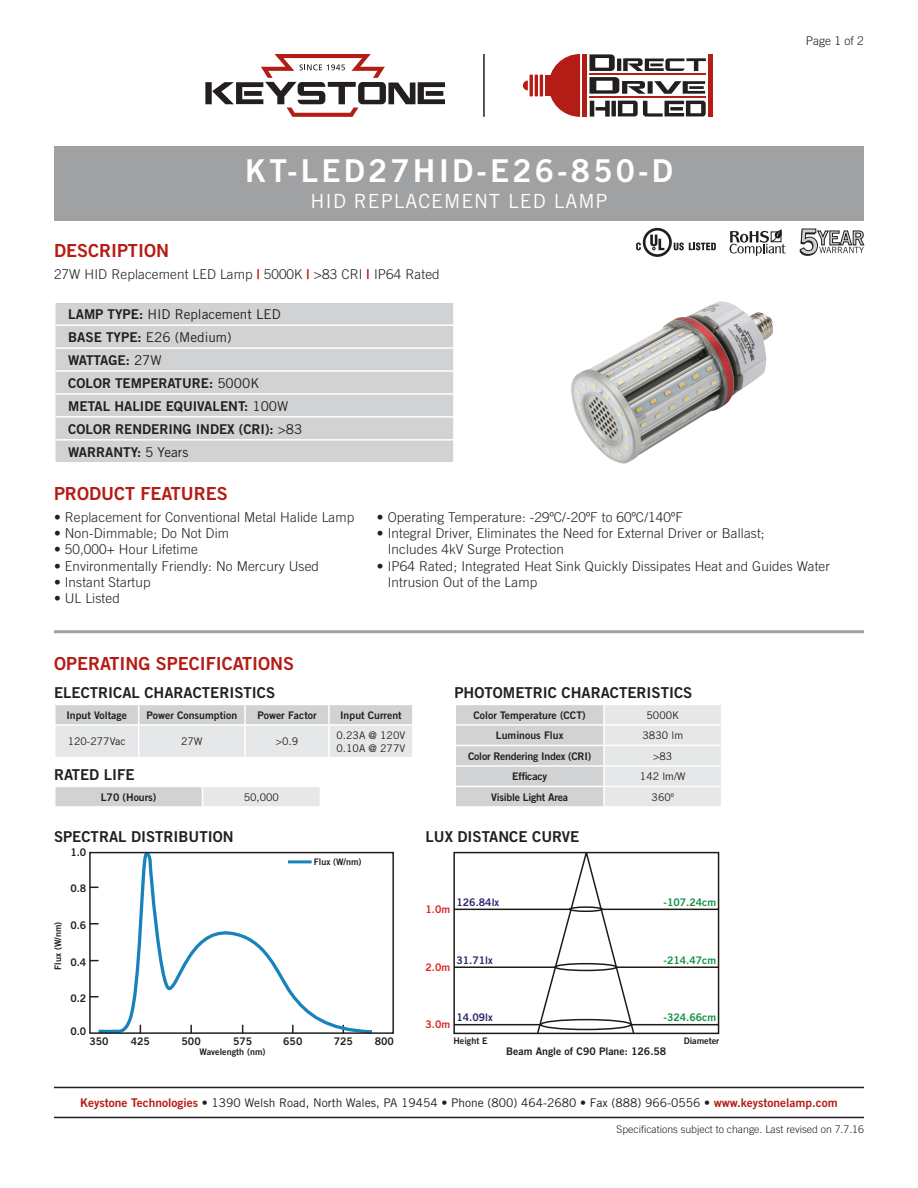
<style>
.page{position:relative;width:918px;height:1188px;background:#fff}
.page>*{position:absolute;margin:0;border:0;box-sizing:border-box;transform-origin:0 0}
.t1{font:31.5px "Trade Gothic Bold Two";letter-spacing:.1em;color:#fff}
.t2{font:19.5px "Trade Gothic";letter-spacing:.05em;color:#fff}
.t3{font:18px "Trade Gothic Bold Two";color:#b41d15}
.t4{font:15px "Trade Gothic Bold Two";color:#231f20}
.t5{font:300 13.5px/16.2px "Trade Gothic";letter-spacing:.01em;color:#231f20}
.t6{font:13.5px "Trade Gothic Bold Two";color:#231f20}
.t7{font:13.5px "Trade Gothic";color:#231f20}
.t8{font:13.5px "Trade Gothic Bold Two";letter-spacing:-.02em;color:#231f20}
.t9{font:12px "Trade Gothic";color:#231f20}
.t10{font:300 12px "Trade Gothic";color:#231f20}
.t11{font:10.5px "Trade Gothic Bold Two";color:#231f20}
.t12{font:10.5px "Trade Gothic";color:#231f20}
.t13{font:300 10.5px "Trade Gothic";color:#231f20}
.t14{font:10.5px "Trade Gothic Bold Two";letter-spacing:-.02em;color:#231f20}
.t15{font:10.5px "Trade Gothic Bold Two";color:#109346}
.t16{font:10.5px "Trade Gothic Bold Two";color:#2c276c}
.t17{font:10.5px "Trade Gothic Bold Two";color:#da2726}
.t18{font:9px "Trade Gothic Bold Two";color:#231f20}
.s1{font-family:"Trade Gothic Bold Two";font-weight:400;color:#b41d15}
.s2{font-family:"Trade Gothic Bold Two"}
.s3{font-family:"Trade Gothic"}
.s4{font-family:"Trade Gothic Bold Two";color:#b41d15}
</style>
<div class="page">
<div style="left:54px;top:146px;width:810px;height:74px;background:#a0a1a3"></div>
<hr style="left:54px;top:630px;width:810px;height:3px;background:#a0a1a3">
<hr style="left:54px;top:1117px;width:810px;height:1px;background:#231f20">
<hr style="left:54px;top:1087px;width:810px;height:1px;background:#231f20">
<div style="left:55px;top:786px;width:147px;height:21px;background:#d1d2d4"></div>
<div style="left:202px;top:786px;width:118px;height:21px;background:#e6e7e9"></div>
<hr style="left:54px;top:786px;width:148px;height:1px;background:#fff">
<svg style="left:55px;top:787px;width:1px;height:19px"></svg>
<hr style="left:202px;top:786px;width:119px;height:1px;background:#fff">
<svg style="left:202px;top:787px;width:1px;height:19px"></svg>
<hr style="left:54px;top:806px;width:148px;height:2px;background:#fff">
<hr style="left:202px;top:806px;width:119px;height:2px;background:#fff">
<svg style="left:456px;top:705px;width:265px;height:101px;background:#dcdddf"></svg>
<svg style="left:55px;top:705px;width:358px;height:52px;background:#dedfe1"></svg>
<hr style="left:54px;top:724px;width:85px;height:2px;background:#fff">
<hr style="left:54px;top:726px;width:2px;height:31px;background:#fff">
<hr style="left:139px;top:724px;width:106px;height:2px;background:#fff">
<hr style="left:138px;top:726px;width:1px;height:31px;background:#fff">
<hr style="left:245px;top:724px;width:84px;height:2px;background:#fff">
<hr style="left:244px;top:726px;width:2px;height:31px;background:#fff">
<hr style="left:329px;top:724px;width:85px;height:2px;background:#fff">
<hr style="left:328px;top:726px;width:2px;height:31px;background:#fff">
<hr style="left:412px;top:726px;width:2px;height:31px;background:#fff">
<svg style="left:205px;top:54px;width:240px;height:63px"></svg>
<hr style="left:483px;top:54px;width:2px;height:63px;background:#231f20">
<svg style="left:590px;top:54px;width:116px;height:17px"></svg>
<svg style="left:590px;top:77px;width:115px;height:17px"></svg>
<svg style="left:590px;top:101px;width:116px;height:16px"></svg>
<svg style="left:550px;top:54px;width:30px;height:63px"></svg>
<div style="left:582px;top:54px;width:5px;height:63px;background:#b41d15"></div>
<div style="left:708px;top:54px;width:5px;height:63px;background:#b41d15"></div>
<hr style="left:590px;top:73px;width:116px;height:2px;background:#b41d15">
<hr style="left:590px;top:97px;width:116px;height:1px;background:#b41d15">
<div style="left:545px;top:75px;width:6px;height:21px;background:#b41d15"></div>
<svg style="left:523px;top:81px;width:5px;height:9px"></svg>
<hr style="left:540px;top:75px;width:3px;height:21px;background:#b41d15">
<hr style="left:535px;top:75px;width:3px;height:21px;background:#b41d15">
<hr style="left:530px;top:75px;width:3px;height:21px;background:#b41d15">
<div style="left:56px;top:303px;width:397px;height:159px;background:#d1d2d4"></div>
<hr style="left:54px;top:324px;width:401px;height:2px;background:#fff">
<hr style="left:54px;top:347px;width:401px;height:2px;background:#fff">
<hr style="left:54px;top:370px;width:401px;height:2px;background:#fff">
<hr style="left:54px;top:393px;width:401px;height:2px;background:#fff">
<hr style="left:54px;top:416px;width:401px;height:2px;background:#fff">
<hr style="left:54px;top:439px;width:401px;height:2px;background:#fff">
<svg style="left:730px;top:229px;width:56px;height:27px"></svg>
<svg style="left:799px;top:229px;width:65px;height:27px"></svg>
<svg style="left:636px;top:228px;width:80px;height:29px"></svg>
<svg style="left:95px;top:851px;width:280px;height:180px"></svg>
<div style="left:89px;top:852px;width:305px;height:182px;border:2px solid #231f20"></div>
<svg style="left:453px;top:851px;width:267px;height:184px"></svg>
<svg style="left:536px;top:851px;width:100px;height:184px"></svg>
<img style="left:571px;top:301px;width:202px;height:163px">
<p class="t3" style="left:54px;top:240px;width:117px">DESCRIPTION</p>
<p class="t1" style="left:245px;top:152px;width:429px">KT-LED27HID-E26-850-D</p>
<p class="t2" style="left:310px;top:189px;width:299px">HID REPLACEMENT LED LAMP</p>
<p class="t5" style="left:54px;top:266px;width:387px">27W HID Replacement LED Lamp <span class="s1">|</span> 5000K <span class="s1">|</span> &gt;83 CRI <span class="s1">|</span> IP64 Rated</p>
<p class="t7" style="left:68px;top:306px;width:214px"><span class="s2">LAMP TYPE:</span> HID Replacement LED</p>
<p class="t7" style="left:68px;top:329px;width:165px"><span class="s2">BASE TYPE:</span> E26 (Medium)</p>
<p class="t8" style="left:68px;top:352px;width:95px">WATTAGE: <span class="s3">27W</span></p>
<p class="t6" style="left:68px;top:375px;width:193px">COLOR TEMPERATURE: <span class="s3">5000K</span></p>
<p class="t6" style="left:68px;top:398px;width:222px">METAL HALIDE EQUIVALENT: <span class="s3">100W</span></p>
<p class="t6" style="left:68px;top:421px;width:236px">COLOR RENDERING INDEX (CRI): <span class="s3">&gt;83</span></p>
<p class="t6" style="left:68px;top:444px;width:122px">WARRANTY: <span class="s3">5 Years</span></p>
<p class="t3" style="left:54px;top:483px;width:175px">PRODUCT FEATURES</p>
<p class="t10" style="left:806px;top:34px;width:60px">Page 1 of 2</p>
<p class="t5" style="left:54px;top:509px;width:302px">• Replacement for Conventional Metal Halide Lamp</p>
<p class="t5" style="left:54px;top:525px;width:177px">• Non-Dimmable; Do Not Dim</p>
<p class="t5" style="left:54px;top:541px;width:145px">• 50,000+ Hour Lifetime</p>
<p class="t5" style="left:54px;top:558px;width:267px">• Environmentally Friendly: No Mercury Used</p>
<p class="t5" style="left:54px;top:574px;width:98px">• Instant Startup</p>
<p class="t5" style="left:54px;top:590px;width:67px">• UL Listed</p>
<p class="t3" style="left:54px;top:653px;width:242px">OPERATING SPECIFICATIONS</p>
<p class="t5" style="left:377px;top:509px;width:307px">• Operating Temperature: -29ºC/-20ºF to 60ºC/140ºF</p>
<p class="t5" style="left:388px;top:525px;width:379px;text-indent:-11px">• Integral Driver, Eliminates the Need for External Driver or Ballast;<br>Includes 4kV Surge Protection</p>
<p class="t5" style="left:388px;top:558px;width:444px;text-indent:-11px">• IP64 Rated; Integrated Heat Sink Quickly Dissipates Heat and Guides Water<br>Intrusion Out of the Lamp</p>
<p class="t4" style="left:54px;top:683px;width:223px">ELECTRICAL CHARACTERISTICS</p>
<p class="t11" style="left:66px;top:709px;width:62px">Input Voltage</p>
<p class="t11" style="left:147px;top:709px;width:92px">Power Consumption</p>
<p class="t11" style="left:257px;top:709px;width:61px">Power Factor</p>
<p class="t11" style="left:340px;top:709px;width:63px">Input Current</p>
<p class="t12" style="left:68px;top:735px;width:59px">120-277Vac</p>
<p class="t12" style="left:181px;top:735px;width:23px">27W</p>
<p class="t12" style="left:276px;top:735px;width:24px">&gt;0.9</p>
<p class="t12" style="left:337px;top:729px;width:70px">0.23A @ 120V</p>
<p class="t12" style="left:337px;top:742px;width:70px">0.10A @ 277V</p>
<p class="t4" style="left:54px;top:765px;width:82px">RATED LIFE</p>
<p class="t11" style="left:101px;top:791px;width:57px">L70 (Hours)</p>
<p class="t12" style="left:244px;top:791px;width:37px">50,000</p>
<p class="t4" style="left:54px;top:828px;width:181px">SPECTRAL DISTRIBUTION</p>
<p class="t18" style="left:52px;top:970px;width:49px;rotate:-90deg">Flux (W/nm)</p>
<p class="t11" style="left:70px;top:846px;width:18px">1.0</p>
<p class="t11" style="left:70px;top:882px;width:18px">0.8</p>
<p class="t11" style="left:70px;top:919px;width:18px">0.6</p>
<p class="t11" style="left:70px;top:955px;width:18px">0.4</p>
<p class="t11" style="left:70px;top:992px;width:18px">0.2</p>
<p class="t11" style="left:70px;top:1025px;width:18px">0.0</p>
<p class="t18" style="left:314px;top:856px;width:49px">Flux (W/nm)</p>
<p class="t11" style="left:89px;top:1034px;width:21px">350</p>
<p class="t11" style="left:131px;top:1034px;width:21px">425</p>
<p class="t11" style="left:182px;top:1034px;width:21px">500</p>
<p class="t11" style="left:233px;top:1034px;width:21px">575</p>
<p class="t11" style="left:283px;top:1034px;width:21px">650</p>
<p class="t11" style="left:334px;top:1034px;width:21px">725</p>
<p class="t11" style="left:375px;top:1034px;width:21px">800</p>
<p class="t18" style="left:200px;top:1046px;width:67px">Wavelength (nm)</p>
<p class="t4" style="left:454px;top:683px;width:239px">PHOTOMETRIC CHARACTERISTICS</p>
<p class="t11" style="left:474px;top:709px;width:114px">Color Temperature (CCT)</p>
<p class="t12" style="left:647px;top:709px;width:34px">5000K</p>
<p class="t11" style="left:496px;top:729px;width:69px">Luminous Flux</p>
<p class="t12" style="left:643px;top:729px;width:42px">3830 lm</p>
<p class="t14" style="left:468px;top:750px;width:125px">Color Rendering Index (CRI)</p>
<p class="t12" style="left:653px;top:750px;width:21px">&gt;83</p>
<p class="t11" style="left:512px;top:770px;width:36px">Efficacy</p>
<p class="t12" style="left:640px;top:770px;width:47px">142 lm/W</p>
<p class="t14" style="left:491px;top:791px;width:78px">Visible Light Area</p>
<p class="t12" style="left:652px;top:791px;width:24px">360º</p>
<p class="t4" style="left:426px;top:828px;width:155px">LUX DISTANCE CURVE</p>
<p class="t17" style="left:426px;top:903px;width:26px">1.0m</p>
<p class="t16" style="left:456px;top:896px;width:44px">126.84lx</p>
<p class="t15" style="left:664px;top:896px;width:54px">-107.24cm</p>
<p class="t16" style="left:456px;top:954px;width:38px">31.71lx</p>
<p class="t15" style="left:664px;top:954px;width:54px">-214.47cm</p>
<p class="t17" style="left:426px;top:961px;width:26px">2.0m</p>
<p class="t16" style="left:456px;top:1011px;width:38px">14.09lx</p>
<p class="t15" style="left:664px;top:1011px;width:54px">-324.66cm</p>
<p class="t11" style="left:506px;top:1045px;width:162px">Beam Angle of C90 Plane: 126.58</p>
<p class="t17" style="left:426px;top:1018px;width:26px">3.0m</p>
<p class="t18" style="left:453px;top:1035px;width:36px">Height E</p>
<p class="t18" style="left:684px;top:1035px;width:37px">Diameter</p>
<p class="t9" style="left:80px;top:1095px;width:759px"><span class="s4">Keystone Technologies</span> <span class="s2">•</span> 1390 Welsh Road, North Wales, PA 19454 <span class="s2">•</span> Phone (800) 464-2680 <span class="s2">•</span> Fax (888) 966-0556 • <span class="s4">www.keystonelamp.com</span></p>
<p class="t13" style="left:617px;top:1123px;width:249px">Specifications subject to change. Last revised on 7.7.16</p>
</div>
